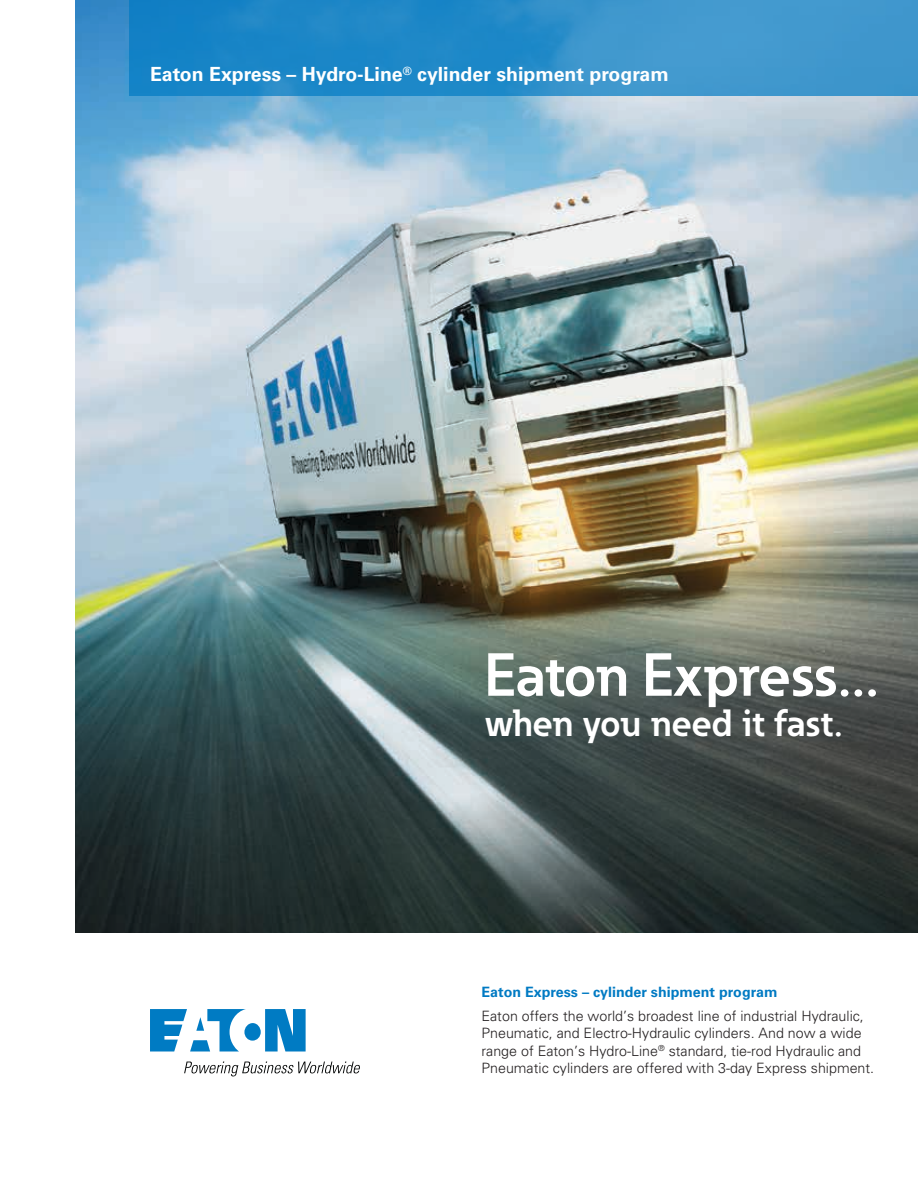
<style>
.page{position:relative;width:918px;height:1188px;background:#fff}
.page>*{position:absolute;margin:0;border:0;box-sizing:border-box;transform-origin:0 0}
.t1{font:700 60px "Eaton";letter-spacing:-.005em;color:#fff}
.t2{font:700 37.5px "Eaton";color:#fff}
.t3{font:700 19.5px "Univers LT Std";color:#fff}
.t4{font:300 14.25px/17.1px "Univers LT Std";color:#231f20}
.t5{font:700 14.25px "Univers LT Std";color:#007ac3}
</style>
<div class="page">
<img style="left:75px;top:0;width:843px;height:933px">
<svg style="left:129px;top:0;width:789px;height:96px;background:#2c8eca"></svg>
<svg style="left:150px;top:1009px;width:156px;height:43px"></svg>
<svg style="left:184px;top:1062px;width:176px;height:14px"></svg>
<h3 class="t3" style="left:150px;top:63px;width:520px">Eaton Express – Hydro-Line<sup>®</sup> cylinder shipment program</h3>
<h1 class="t1" style="left:485px;top:637px;width:396px">Eaton Express...</h1>
<h2 class="t2" style="left:485px;top:700px;width:360px">when you need it fast.</h2>
<p class="t5" style="left:482px;top:983px;width:298px">Eaton Express – cylinder shipment program</p>
<p class="t4" style="left:482px;top:1008px;width:394px">Eaton offers the world’s broadest line of industrial Hydraulic, Pneumatic, and Electro-Hydraulic cylinders. And now a wide range of Eaton’s Hydro-Line<sup>®</sup> standard, tie-rod Hydraulic and Pneumatic cylinders are offered with 3-day Express shipment.</p>
</div>
